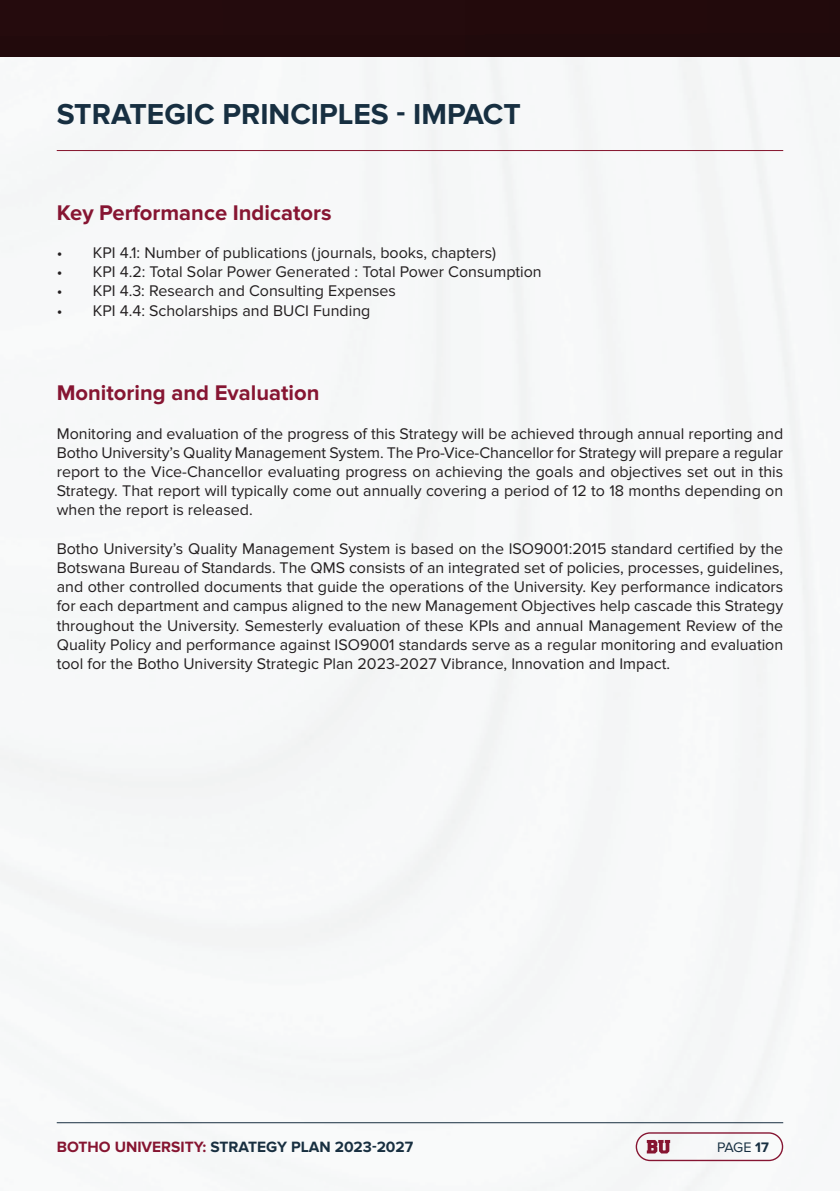
<style>
.page{position:relative;width:840px;height:1191px;background:#fff}
.page>*{position:absolute;margin:0;border:0;box-sizing:border-box;transform-origin:0 0}
.t1{font:700 30px "Proxima Nova";color:#172f41}
.t2{font:700 22px "Proxima Nova";color:#861532}
.t3{font:16px/19.2px "Proxima Nova";color:#231f20;text-align:justify}
.t4{font:700 15.4px "Proxima Nova";color:#182f40}
.t5{font:14.2px "Proxima Nova";color:#172f41}
.s1{color:#861531}
.s2{font-weight:700}
</style>
<div class="page">
<img style="left:0;top:57px;width:837px;height:1134px">
<div style="left:0;top:0;width:839px;height:57px;background:#230a0c"></div>
<hr style="left:57px;top:1122px;width:725px;height:1px;background:#182f40">
<svg style="left:646px;top:1140px;width:23px;height:13px"></svg>
<hr style="left:57px;top:150px;width:725px;height:1px;background:#85142c">
<div style="left:635px;top:1132px;width:147px;height:29px;border:1px solid #861532;border-radius:14px"></div>
<h1 class="t1" style="left:57px;top:97px;width:465px">STRATEGIC PRINCIPLES - IMPACT</h1>
<h2 class="t2" style="left:57px;top:200px;width:276px">Key Performance Indicators</h2>
<p class="t3" style="left:57px;top:243px;width:440px">• KPI 4.1: Number of publications (journals, books, chapters)</p>
<p class="t3" style="left:57px;top:263px;width:486px">• KPI 4.2: Total Solar Power Generated : Total Power Consumption</p>
<p class="t3" style="left:57px;top:282px;width:340px">• KPI 4.3: Research and Consulting Expenses</p>
<p class="t3" style="left:57px;top:301px;width:315px">• KPI 4.4: Scholarships and BUCI Funding</p>
<h2 class="t2" style="left:57px;top:380px;width:264px">Monitoring and Evaluation</h2>
<p class="t3" style="left:57px;top:424px;width:727px">Monitoring and evaluation of the progress of this Strategy will be achieved through annual reporting and Botho University’s Quality Management System. The Pro-Vice-Chancellor for Strategy will prepare a regular report to the Vice-Chancellor evaluating progress on achieving the goals and objectives set out in this Strategy. That report will typically come out annually covering a period of 12 to 18 months depending on when the report is released.</p>
<p class="t3" style="left:57px;top:539px;width:727px">Botho University’s Quality Management System is based on the ISO9001:2015 standard certified by the Botswana Bureau of Standards. The QMS consists of an integrated set of policies, processes, guidelines, and other controlled documents that guide the operations of the University. Key performance indicators for each department and campus aligned to the new Management Objectives help cascade this Strategy throughout the University. Semesterly evaluation of these KPIs and annual Management Review of the Quality Policy and performance against ISO9001 standards serve as a regular monitoring and evaluation tool for the Botho University Strategic Plan 2023-2027 Vibrance, Innovation and Impact.</p>
<p class="t4" style="left:57px;top:1138px;width:358px"><span class="s1">BOTHO UNIVERSITY:</span> STRATEGY PLAN 2023-2027</p>
<p class="t5" style="left:716px;top:1139px;width:53px">PAGE <span class="s2">17</span></p>
</div>
